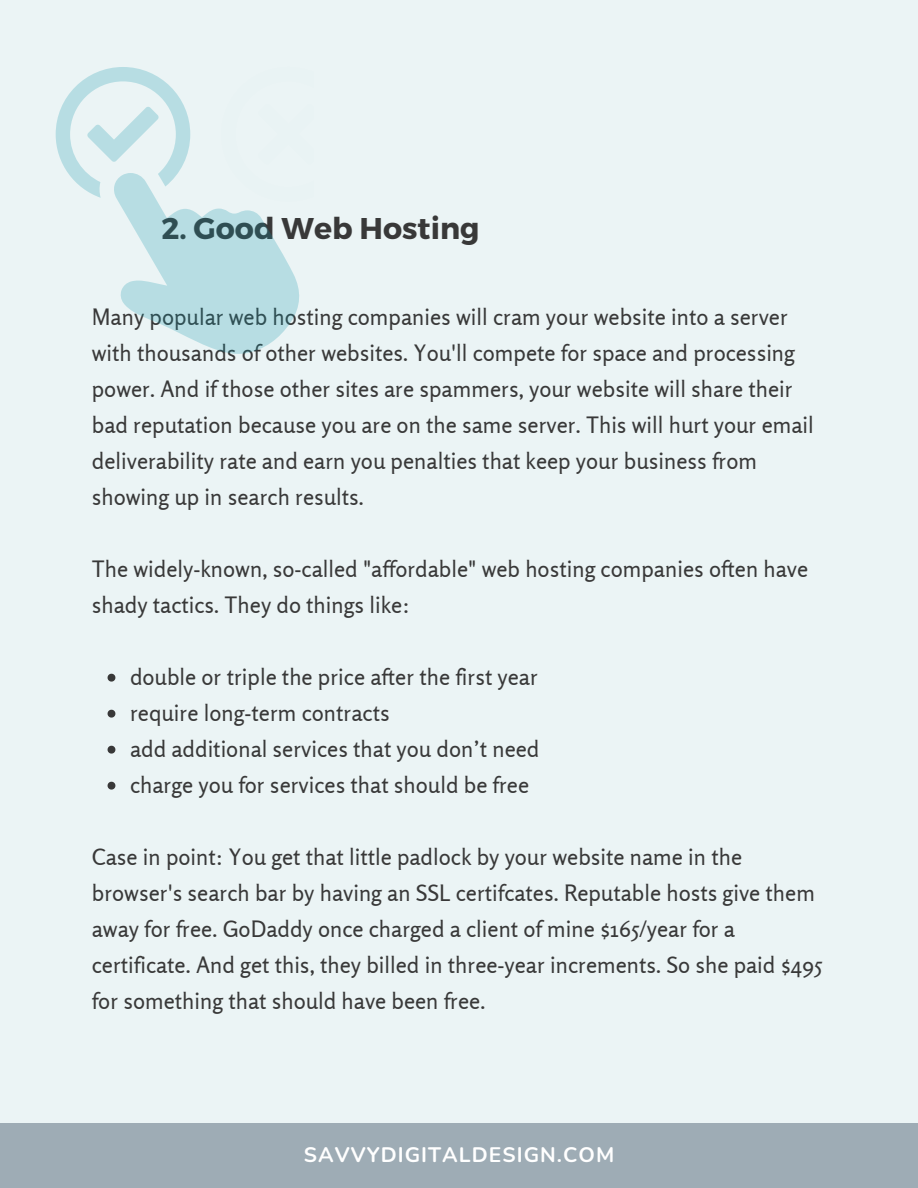
<style>
.page{position:relative;width:918px;height:1188px;background:#ebf4f5}
.page>*{position:absolute;margin:0;border:0;box-sizing:border-box;transform-origin:0 0}
.t1{font:700 30px "Montserrat";color:#292828}
.t2{font:22.5px/36px "Rosario";color:#292828}
.t3{font:700 21px "Nunito";letter-spacing:.05em;color:#fff}
</style>
<div class="page">
<div style="left:0;top:1124px;width:918px;height:64px;background:#9eacb5"></div>
<svg style="left:108px;top:674px;width:7px;height:8px"></svg>
<svg style="left:108px;top:710px;width:7px;height:8px"></svg>
<svg style="left:108px;top:746px;width:7px;height:8px"></svg>
<svg style="left:108px;top:782px;width:7px;height:8px"></svg>
<svg style="left:56px;top:67px;width:243px;height:287px"></svg>
<h1 class="t1" style="left:161px;top:209px;width:320px">2. Good Web Hosting</h1>
<p class="t2" style="left:92px;top:299px;width:724px">Many popular web hosting companies will cram your website into a server with thousands of other websites. You'll compete for space and processing power. And if those other sites are spammers, your website will share their bad reputation because you are on the same server. This will hurt your email deliverability rate and earn you penalties that keep your business from showing up in search results.</p>
<p class="t2" style="left:92px;top:551px;width:718px">The widely-known, so-called "affordable" web hosting companies often have shady tactics. They do things like:</p>
<p class="t2" style="left:130px;top:659px;width:411px">double or triple the price after the first year require long-term contracts<br>add additional services that you don’t need charge you for services that should be free</p>
<p class="t2" style="left:92px;top:839px;width:732px">Case in point: You get that little padlock by your website name in the browser's search bar by having an SSL certifcates. Reputable hosts give them away for free. GoDaddy once charged a client of mine $165/year for a certificate. And get this, they billed in three-year increments. So she paid $495 for something that should have been free.</p>
<p class="t3" style="left:304px;top:1141px;width:312px">SAVVYDIGITALDESIGN.COM</p>
</div>
